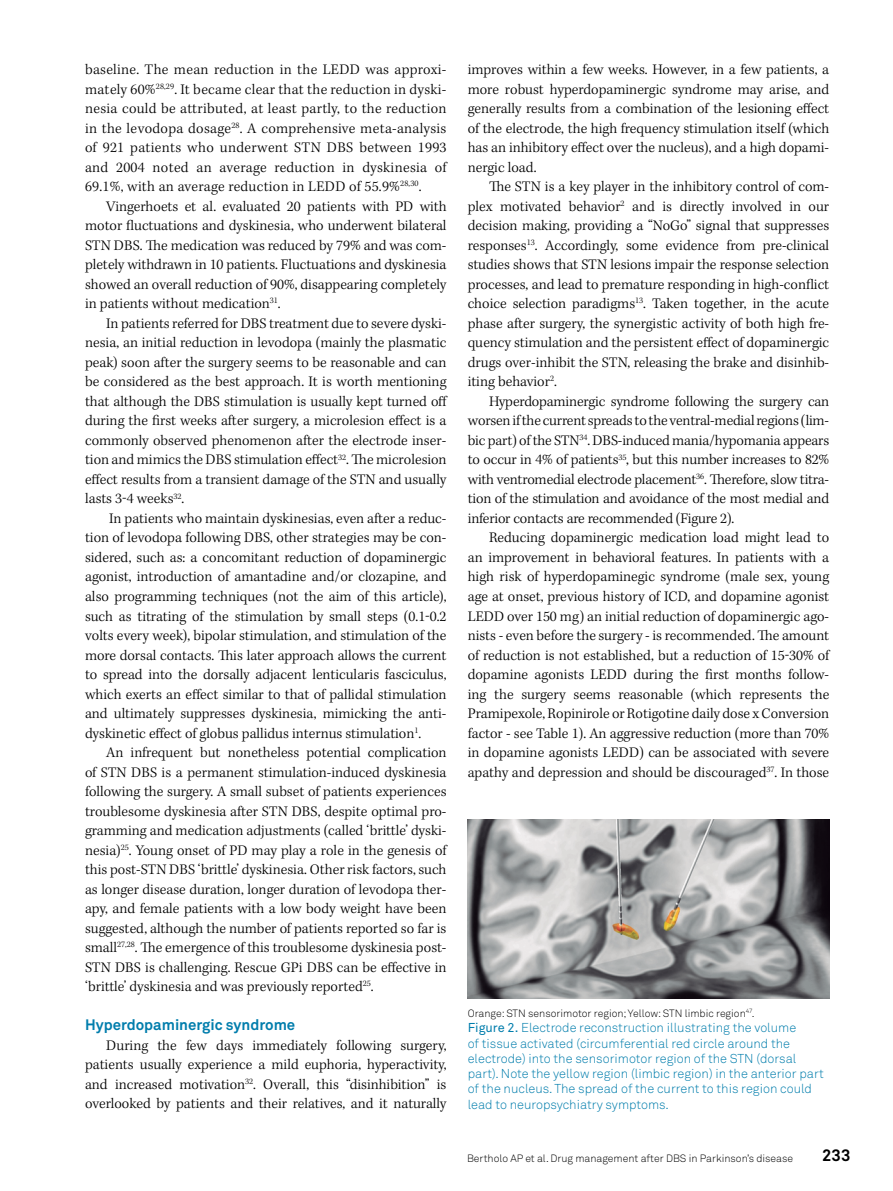
<style>
.page{position:relative;width:893px;height:1191px;background:#fff}
.page>*{position:absolute;margin:0;border:0;box-sizing:border-box;transform-origin:0 0}
.t1{font:700 16.5px "Akkurat Pro";color:#000}
.t2{font:300 15px/19.5px "Kepler Std";color:#000;text-align:justify}
.t3{font:700 15px "Akkurat Pro";color:#007dac}
.t4{font:12.75px/15.3px "Akkurat Light Pro";color:#007dac}
.t5{font:10.5px "Akkurat Light Pro";color:#000}
.s1{font-family:"Akkurat Pro"}
</style>
<div class="page">
<img style="left:468px;top:819px;width:361px;height:180px">
<p class="t2" style="left:85px;top:60px;width:363px">baseline. The mean reduction in the LEDD was approxi&shy;mately 60%<sup>28,29</sup>. It became clear that the reduction in dyski&shy;nesia could be attributed, at least partly, to the reduction in the levodopa dosage<sup>28</sup>. A comprehensive meta-analysis of 921 patients who underwent STN DBS between 1993 and 2004 noted an average reduction in dyskinesia of 69.1%, with an average reduction in LEDD of 55.9%<sup>28,30</sup>.</p>
<p class="t2" style="left:85px;top:197px;width:363px;text-indent:21px">Vingerhoets et al. evaluated 20 patients with PD with motor fluctuations and dyskinesia, who underwent bilateral STN DBS. The medication was reduced by 79% and was com&shy;pletely withdrawn in 10 patients. Fluctuations and dyskinesia showed an overall reduction of 90%, disappearing completely in patients without medication<sup>31</sup>.</p>
<p class="t2" style="left:85px;top:314px;width:364px;text-indent:21px">In patients referred for DBS treatment due to severe dyski&shy;nesia, an initial reduction in levodopa (mainly the plasmatic peak) soon after the surgery seems to be reasonable and can be considered as the best approach. It is worth mentioning that although the DBS stimulation is usually kept turned off during the first weeks after surgery, a microlesion effect is a commonly observed phenomenon after the electrode inser&shy;tion and mimics the DBS stimulation effect<sup>32</sup>. The microlesion effect results from a transient damage of the STN and usually lasts 3‒4 weeks<sup>32</sup>.</p>
<p class="t2" style="left:85px;top:509px;width:363px;text-indent:24px">In patients who maintain dyskinesias, even after a reduc&shy;tion of levodopa following DBS, other strategies may be con&shy;sidered, such as: a concomitant reduction of dopaminergic agonist, introduction of amantadine and/or clozapine, and also programming techniques (not the aim of this article), such as titrating of the stimulation by small steps (0.1‒0.2 volts every week), bipolar stimulation, and stimulation of the more dorsal contacts. This later approach allows the current to spread into the dorsally adjacent lenticularis fasciculus, which exerts an effect similar to that of pallidal stimulation and ultimately suppresses dyskinesia, mimicking the anti&shy;dyskinetic effect of globus pallidus internus stimulation<sup>1</sup>.</p>
<p class="t2" style="left:85px;top:743px;width:363px;text-indent:21px">An infrequent but nonetheless potential complication of STN DBS is a permanent stimulation-induced dyskinesia following the surgery. A small subset of patients experiences troublesome dyskinesia after STN DBS, despite optimal pro&shy;gramming and medication adjustments (called ‘brittle’ dyski&shy;nesia)<sup>25</sup>. Young onset of PD may play a role in the genesis of this post-STN DBS ‘brittle’ dyskinesia. Other risk factors, such as longer disease duration, longer duration of levodopa ther&shy;apy, and female patients with a low body weight have been suggested, although the number of patients reported so far is small<sup>27,28</sup>. The emergence of this troublesome dyskinesia post-STN DBS is challenging. Rescue GPi DBS can be effective in ‘brittle’ dyskinesia and was previously reported<sup>25</sup>.</p>
<p class="t3" style="left:85px;top:1015px;width:212px">Hyperdopaminergic syndrome</p>
<p class="t2" style="left:85px;top:1035px;width:363px;text-indent:21px">During the few days immediately following surgery, patients usually experience a mild euphoria, hyperactivity, and increased motivation<sup>32</sup>. Overall, this “disinhibition” is overlooked by patients and their relatives, and it naturally</p>
<p class="t2" style="left:468px;top:60px;width:363px">improves within a few weeks. However, in a few patients, a more robust hyperdopaminergic syndrome may arise, and generally results from a combination of the lesioning effect of the electrode, the high frequency stimulation itself (which has an inhibitory effect over the nucleus), and a high dopami&shy;nergic load.</p>
<p class="t2" style="left:468px;top:177px;width:363px;text-indent:21px">The STN is a key player in the inhibitory control of com&shy;plex motivated behavior<sup>2</sup> and is directly involved in our decision making, providing a “NoGo” signal that suppresses responses<sup>13</sup>. Accordingly, some evidence from pre-clinical studies shows that STN lesions impair the response selection processes, and lead to premature responding in high-conflict choice selection paradigms<sup>13</sup>. Taken together, in the acute phase after surgery, the synergistic activity of both high fre&shy;quency stimulation and the persistent effect of dopaminergic drugs over-inhibit the STN, releasing the brake and disinhib&shy;iting behavior<sup>2</sup>.</p>
<p class="t2" style="left:468px;top:392px;width:363px;text-indent:21px">Hyperdopaminergic syndrome following the surgery can worsen if the current spreads to the ventral-medial regions (lim&shy;bic part) of the STN<sup>34</sup>. DBS-induced mania/hypomania appears to occur in 4% of patients<sup>35</sup>, but this number increases to 82% with ventromedial electrode placement<sup>36</sup>. Therefore, slow titra&shy;tion of the stimulation and avoidance of the most medial and inferior contacts are recommended (Figure 2).</p>
<p class="t2" style="left:468px;top:528px;width:363px;text-indent:21px">Reducing dopaminergic medication load might lead to an improvement in behavioral features. In patients with a high risk of hyperdopaminegic syndrome (male sex, young age at onset, previous history of ICD, and dopamine agonist LEDD over 150 mg) an initial reduction of dopaminergic ago&shy;nists - even before the surgery - is recommended. The amount of reduction is not established, but a reduction of 15‒30% of dopamine agonists LEDD during the first months follow&shy;ing the surgery seems reasonable (which represents the Pramipexole, Ropinirole or Rotigotine daily dose x Conversion factor - see Table 1). An aggressive reduction (more than 70% in dopamine agonists LEDD) can be associated with severe apathy and depression and should be discouraged<sup>37</sup>. In those</p>
<p class="t5" style="left:468px;top:1007px;width:288px">Orange: STN sensorimotor region; Yellow: STN limbic region<sup>47</sup>.</p>
<p class="t4" style="left:468px;top:1020px;width:358px"><span class="s1">Figure 2.</span> Electrode reconstruction illustrating the volume<br>of tissue activated (circumferential red circle around the electrode) into the sensorimotor region of the STN (dorsal part). Note the yellow region (limbic region) in the anterior part of the nucleus. The spread of the current to this region could lead to neuropsychiatry symptoms.</p>
<p class="t5" style="left:467px;top:1151px;width:328px">Bertholo AP et al. Drug management after DBS in Parkinson’s disease</p>
<p class="t1" style="left:822px;top:1145px;width:30px">233</p>
</div>
